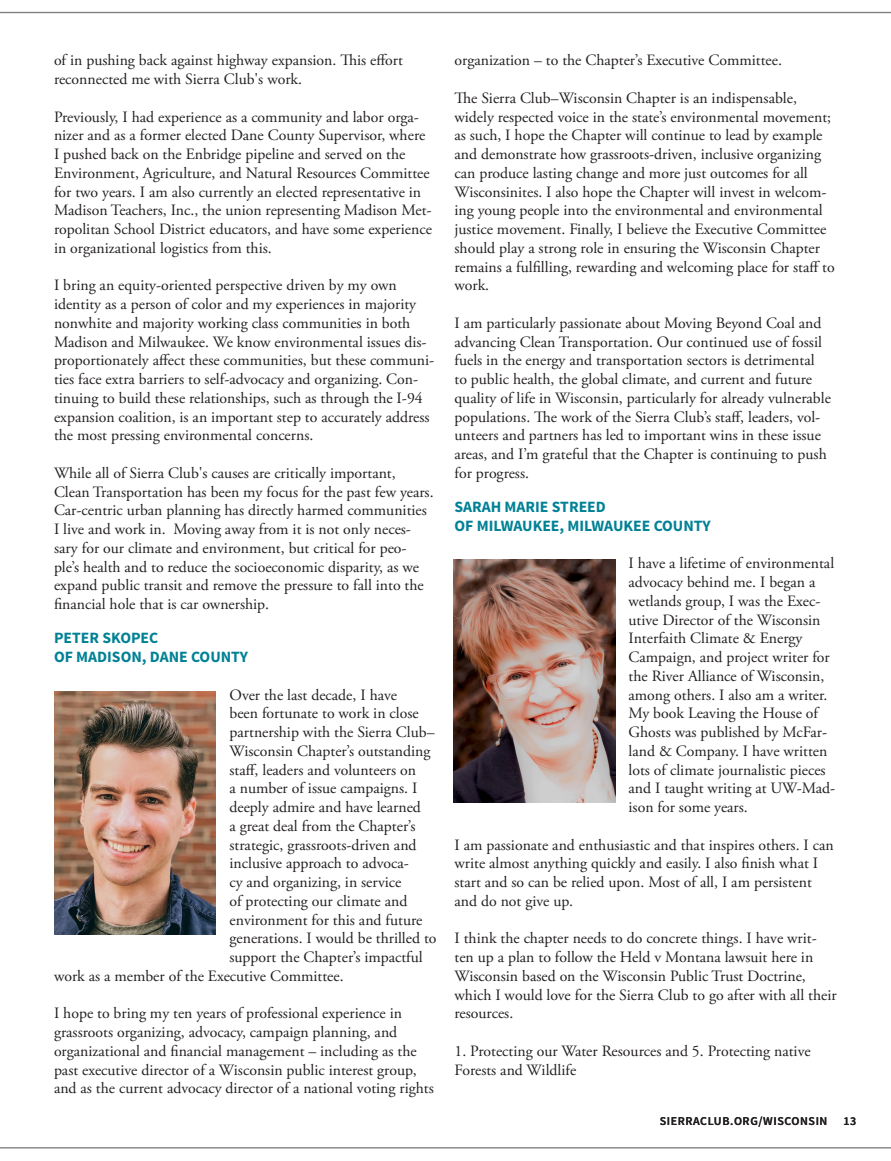
<style>
.page{position:relative;width:891px;height:1161px;background:#fff}
.page>*{position:absolute;margin:0;border:0;box-sizing:border-box;transform-origin:0 0}
.Department___Brown{font:15.75px/18.8px "Adobe Garamond Pro";color:#231f20}
.Department___Brown-2{font:700 15.75px "Source Sans Pro";color:#008195}
.t1{font:600 12px "Source Sans Pro";letter-spacing:.05em;color:#231f20}
</style>
<div class="page">
<hr style="left:0;top:12px;width:891px;height:1px;background:#808285">
<hr style="left:0;top:1147px;width:891px;height:2px;background:#808285">
<img style="left:54px;top:692px;width:162px;height:243px">
<img style="left:453px;top:559px;width:162px;height:243px">
<p class="Department___Brown" style="left:54px;top:52px;width:351px">of in pushing back against highway expansion. This effort reconnected me with Sierra Club's work.</p>
<p class="Department___Brown" style="left:54px;top:108px;width:379px">Previously, I had experience as a community and labor orga&shy;nizer and as a former elected Dane County Supervisor, where I pushed back on the Enbridge pipeline and served on the Environment, Agriculture, and Natural Resources Committee for two years. I am also currently an elected representative in Madison Teachers, Inc., the union representing Madison Met&shy;ropolitan School District educators, and have some experience in organizational logistics from this.</p>
<p class="Department___Brown" style="left:54px;top:277px;width:382px">I bring an equity-oriented perspective driven by my own identity as a person of color and my experiences in majority nonwhite and majority working class communities in both Madison and Milwaukee. We know environmental issues dis&shy;proportionately affect these communities, but these communi&shy;ties face extra barriers to self-advocacy and organizing. Con&shy;tinuing to build these relationships, such as through the I-94 expansion coalition, is an important step to accurately address the most pressing environmental concerns.</p>
<p class="Department___Brown" style="left:54px;top:464px;width:381px">While all of Sierra Club's causes are critically important, Clean Transportation has been my focus for the past few years.<br>Car-centric urban planning has directly harmed communities I live and work in. Moving away from it is not only neces&shy;sary for our climate and environment, but critical for peo&shy;ple’s health and to reduce the socioeconomic disparity, as we expand public transit and remove the pressure to fall into the financial hole that is car ownership.</p>
<p class="Department___Brown-2" style="left:54px;top:628px;width:106px">PETER SKOPEC</p>
<p class="Department___Brown-2" style="left:54px;top:647px;width:195px">OF MADISON, DANE COUNTY</p>
<p class="Department___Brown" style="left:230px;top:686px;width:169px">Over the last decade, I have</p>
<p class="Department___Brown" style="left:230px;top:705px;width:191px">been fortunate to work in close</p>
<p class="Department___Brown" style="left:230px;top:723px;width:207px">partnership with the Sierra Club–</p>
<p class="Department___Brown" style="left:230px;top:742px;width:203px">Wisconsin Chapter’s outstanding</p>
<p class="Department___Brown" style="left:230px;top:761px;width:188px">staff, leaders and volunteers on</p>
<p class="Department___Brown" style="left:230px;top:780px;width:189px">a number of issue campaigns. I</p>
<p class="Department___Brown" style="left:230px;top:798px;width:193px">deeply admire and have learned</p>
<p class="Department___Brown" style="left:230px;top:817px;width:187px">a great deal from the Chapter’s</p>
<p class="Department___Brown" style="left:230px;top:836px;width:189px">strategic, grassroots-driven and</p>
<p class="Department___Brown" style="left:230px;top:855px;width:181px">inclusive approach to advoca-</p>
<p class="Department___Brown" style="left:230px;top:873px;width:173px">cy and organizing, in service</p>
<p class="Department___Brown" style="left:230px;top:892px;width:179px">of protecting our climate and</p>
<p class="Department___Brown" style="left:230px;top:911px;width:194px">environment for this and future</p>
<p class="Department___Brown" style="left:230px;top:930px;width:209px">generations. I would be thrilled to</p>
<p class="Department___Brown" style="left:230px;top:948px;width:195px">support the Chapter’s impactful</p>
<p class="Department___Brown" style="left:54px;top:967px;width:291px">work as a member of the Executive Committee.</p>
<p class="Department___Brown" style="left:54px;top:1005px;width:381px">I hope to bring my ten years of professional experience in grassroots organizing, advocacy, campaign planning, and organizational and financial management – including as the past executive director of a Wisconsin public interest group, and as the current advocacy director of a national voting rights</p>
<p class="Department___Brown" style="left:454px;top:52px;width:329px">organization – to the Chapter’s Executive Committee.</p>
<p class="Department___Brown" style="left:454px;top:89px;width:382px">The Sierra Club–Wisconsin Chapter is an indispensable, widely respected voice in the state’s environmental movement; as such, I hope the Chapter will continue to lead by example and demonstrate how grassroots-driven, inclusive organizing can produce lasting change and more just outcomes for all Wisconsinites. I also hope the Chapter will invest in welcom&shy;ing young people into the environmental and environmental justice movement. Finally, I believe the Executive Committee should play a strong role in ensuring the Wisconsin Chapter remains a fulfilling, rewarding and welcoming place for staff to work.</p>
<p class="Department___Brown" style="left:454px;top:314px;width:378px">I am particularly passionate about Moving Beyond Coal and advancing Clean Transportation. Our continued use of fossil fuels in the energy and transportation sectors is detrimental to public health, the global climate, and current and future quality of life in Wisconsin, particularly for already vulnerable populations. The work of the Sierra Club’s staff, leaders, vol&shy;unteers and partners has led to important wins in these issue areas, and I’m grateful that the Chapter is continuing to push for progress.</p>
<p class="Department___Brown-2" style="left:454px;top:497px;width:153px">SARAH MARIE STREED</p>
<p class="Department___Brown-2" style="left:454px;top:516px;width:258px">OF MILWAUKEE, MILWAUKEE COUNTY</p>
<p class="Department___Brown" style="left:629px;top:555px;width:208px">I have a lifetime of environmental advocacy behind me. I began a wetlands group, I was the Exec&shy;utive Director of the Wisconsin<br>Interfaith Climate &amp; Energy<br>Campaign, and project writer for the River Alliance of Wisconsin, among others. I also am a writer.<br>My book Leaving the House of<br>Ghosts was published by McFar&shy;land &amp; Company. I have written lots of climate journalistic pieces and I taught writing at UW-Mad&shy;ison for some years.</p>
<p class="Department___Brown" style="left:454px;top:836px;width:381px">I am passionate and enthusiastic and that inspires others. I can write almost anything quickly and easily. I also finish what I start and so can be relied upon. Most of all, I am persistent and do not give up.</p>
<p class="Department___Brown" style="left:454px;top:930px;width:384px">I think the chapter needs to do concrete things. I have writ&shy;ten up a plan to follow the Held v Montana lawsuit here in Wisconsin based on the Wisconsin Public Trust Doctrine, which I would love for the Sierra Club to go after with all their resources.</p>
<p class="Department___Brown" style="left:454px;top:1042px;width:358px">1. Protecting our Water Resources and 5. Protecting native<br>Forests and Wildlife</p>
<p class="t1" style="left:660px;top:1113px;width:169px">SIERRACLUB.ORG/WISCONSIN</p>
<p class="t1" style="left:843px;top:1113px;width:14px">13</p>
</div>
